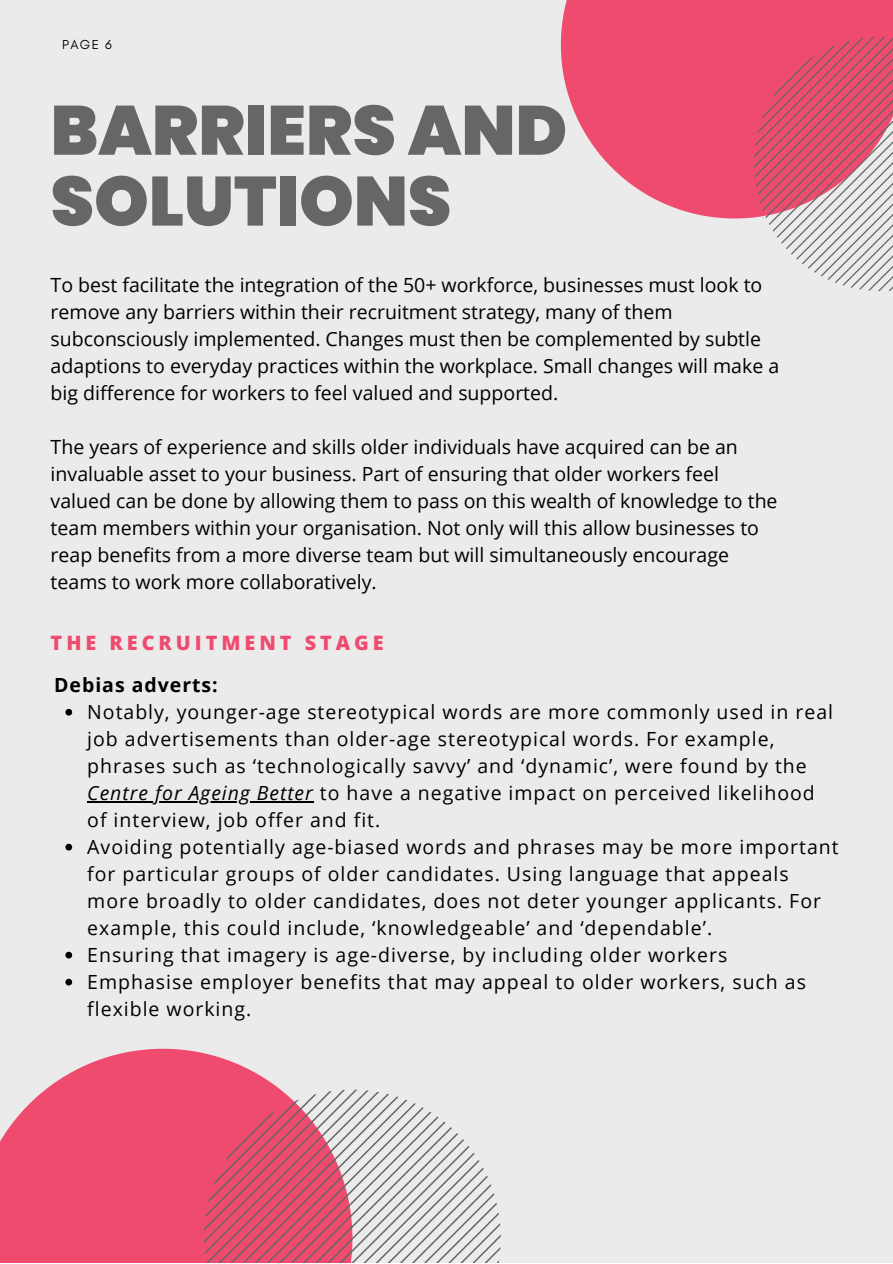
<style>
.page{position:relative;width:893px;height:1264px;background:#fff}
.page>*{position:absolute;margin:0;border:0;box-sizing:border-box;transform-origin:0 0}
.t1{font:900 69.45px/70.8px "Poppins";color:#666667}
.t2{font:800 19.8px "Open Sans";letter-spacing:.2em;color:#ef4b6f}
.t3{font:19.5px/27px "Open Sans";color:#000}
.t4{font:19.5px/27px "Open Sans";letter-spacing:.05em;color:#000}
.t5{font:700 19.5px "Open Sans";letter-spacing:.05em;color:#000}
.t6{font:13.2px "Glacial Indifference";color:#000}
.s1{font-style:italic}
</style>
<div class="page">
<div style="left:0;top:0;width:892px;height:1262px;background:#ecebec"></div>
<svg style="left:561px;top:0;width:331px;height:218px;background:#ee6180"></svg>
<svg style="left:753px;top:37px;width:139px;height:254px"></svg>
<svg style="left:0;top:1048px;width:280px;height:214px;background:#ee607f"></svg>
<svg style="left:204px;top:1089px;width:296px;height:173px"></svg>
<svg style="left:65px;top:708px;width:7px;height:7px"></svg>
<hr style="left:87px;top:801px;width:227px;height:1px;background:#000">
<svg style="left:65px;top:843px;width:7px;height:7px"></svg>
<svg style="left:65px;top:951px;width:7px;height:7px"></svg>
<svg style="left:65px;top:978px;width:7px;height:7px"></svg>
<p class="t6" style="left:62px;top:37px;width:51px">PAGE 6</p>
<h1 class="t1" style="left:51px;top:95px;width:518px">BARRIERS AND<br>SOLUTIONS</h1>
<p class="t3" style="left:51px;top:271px;width:730px">To best facilitate the integration of the 50+ workforce, businesses must look to remove any barriers within their recruitment strategy, many of them subconsciously implemented. Changes must then be complemented by subtle adaptions to everyday practices within the workplace. Small changes will make a big difference for workers to feel valued and supported.</p>
<p class="t3" style="left:51px;top:432px;width:728px">The years of experience and skills older individuals have acquired can be an invaluable asset to your business. Part of ensuring that older workers feel valued can be done by allowing them to pass on this wealth of knowledge to the team members within your organisation. Not only will this allow businesses to reap benefits from a more diverse team but will simultaneously encourage teams to work more collaboratively.</p>
<p class="t2" style="left:51px;top:629px;width:334px">THE RECRUITMENT STAGE</p>
<p class="t5" style="left:54px;top:671px;width:165px">Debias adverts:</p>
<p class="t4" style="left:87px;top:698px;width:752px">Notably, younger-age stereotypical words are more commonly used in real job advertisements than older-age stereotypical words. For example, phrases such as ‘technologically savvy’ and ‘dynamic’, were found by the <span class="s1">Centre for Ageing Better</span> to have a negative impact on perceived likelihood of interview, job offer and fit.<br>Avoiding potentially age-biased words and phrases may be more important for particular groups of older candidates. Using language that appeals more broadly to older candidates, does not deter younger applicants. For example, this could include, ‘knowledgeable’ and ‘dependable’.<br>Ensuring that imagery is age-diverse, by including older workers<br>Emphasise employer benefits that may appeal to older workers, such as flexible working.</p>
</div>
